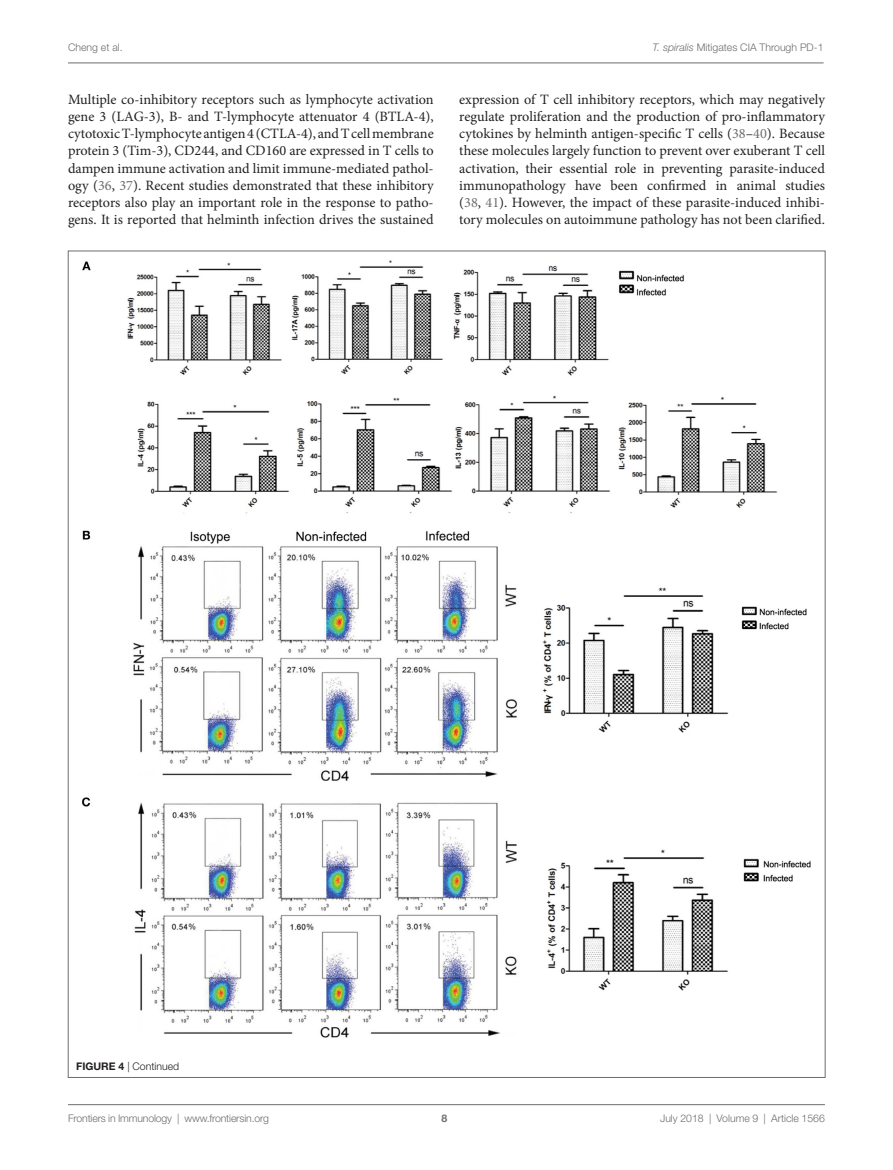
<style>
.page{position:relative;width:893px;height:1170px;background:#fff}
.page>*{position:absolute;margin:0;border:0;box-sizing:border-box;transform-origin:0 0}
.t1{font:14.25px/17.2px "Minion Pro";color:#231f20;text-align:justify}
.t2{font:300 10.5px "Helvetica Neue LT Std";color:#6c6d70}
.t3{font:300 10.5px "Helvetica Neue LT Std";color:#231f20}
.t4{font:700 10.5px "Helvetica Neue LT Std";color:#6c6d70}
.s1{font-style:italic}
.s2{color:#6c6d70}
.s3{font-weight:700}
</style>
<div class="page">
<img style="left:82px;top:260px;width:729px;height:778px">
<hr style="left:68px;top:63px;width:756px;height:1px;background:#6c6d70">
<hr style="left:68px;top:1104px;width:757px;height:1px;background:#6c6d70">
<p class="t2" style="left:68px;top:41px;width:56px">Cheng et al.</p>
<p class="t2" style="left:653px;top:41px;width:172px"><span class="s1">T. spiralis</span> Mitigates CIA Through PD-1</p>
<p class="t1" style="left:68px;top:90px;width:367px">Multiple co-inhibitory receptors such as lymphocyte activation gene 3 (LAG-3), B- and T-lymphocyte attenuator 4 (BTLA-4), cytotoxic T-lymphocyte antigen 4 (CTLA-4), and T cell membrane protein 3 (Tim-3), CD244, and CD160 are expressed in T cells to dampen immune activation and limit immune-mediated pathol&shy;ogy (<span class="s2">36</span>, <span class="s2">37</span>). Recent studies demonstrated that these inhibitory receptors also play an important role in the response to patho&shy;gens. It is reported that helminth infection drives the sustained</p>
<p class="t1" style="left:459px;top:90px;width:367px">expression of T cell inhibitory receptors, which may negatively regulate proliferation and the production of pro-inflammatory cytokines by helminth antigen-specific T cells (<span class="s2">38</span>–<span class="s2">40</span>). Because these molecules largely function to prevent over exuberant T cell activation, their essential role in preventing parasite-induced immunopathology have been confirmed in animal studies (<span class="s2">38</span>, <span class="s2">41</span>). However, the impact of these parasite-induced inhibi&shy;tory molecules on autoimmune pathology has not been clarified.</p>
<p class="t3" style="left:76px;top:1059px;width:105px"><span class="s3">FIG URE 4</span> | Continued</p>
<p class="t2" style="left:68px;top:1111px;width:203px">Frontiers in Immunology | www.frontiersin.org</p>
<p class="t2" style="left:660px;top:1111px;width:166px">July 2018 | Volume 9 | Article 1566</p>
<p class="t4" style="left:441px;top:1111px;width:7px">8</p>
</div>
